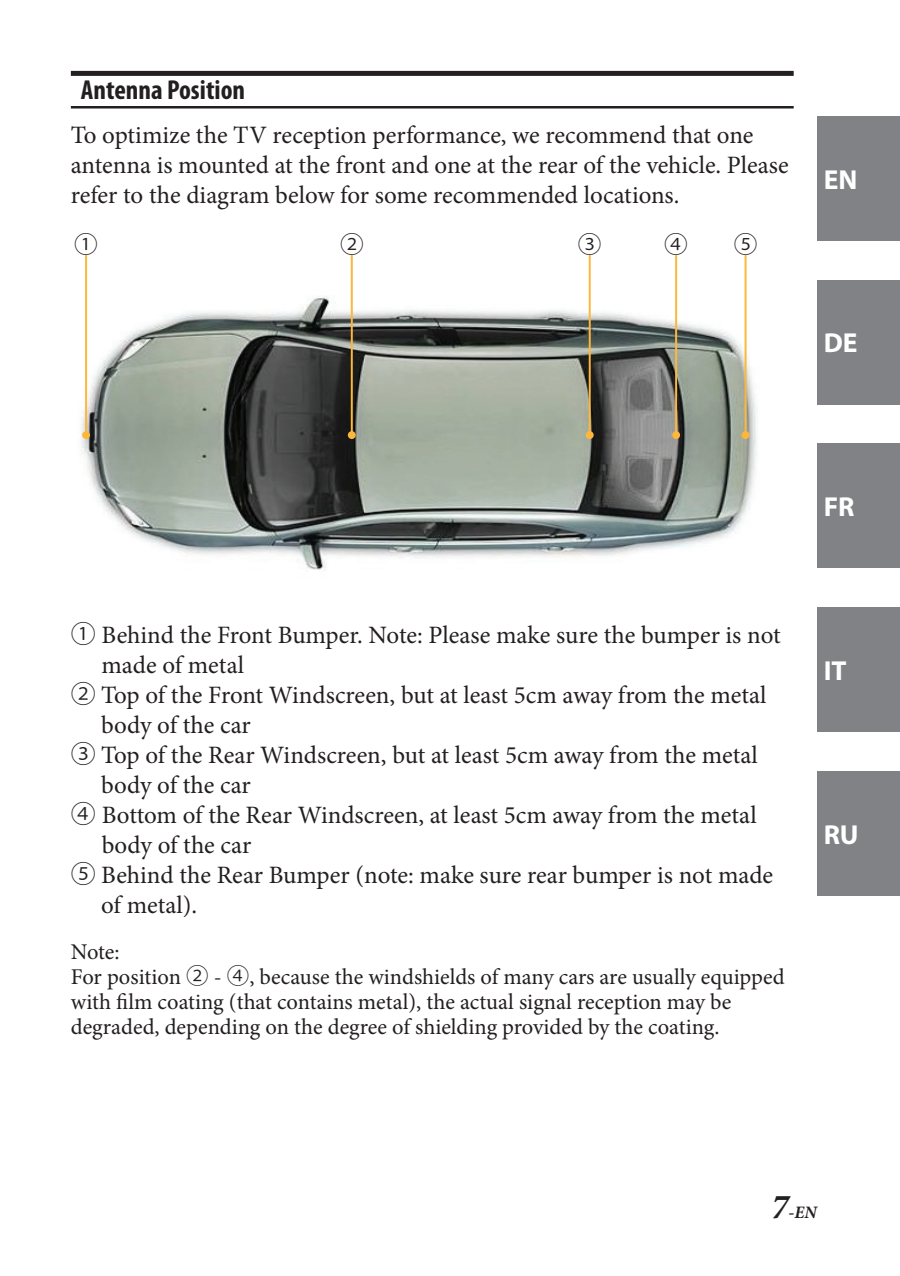
<style>
.page{position:relative;width:900px;height:1276px;background:#fff}
.page>*{position:absolute;margin:0;border:0;box-sizing:border-box;transform-origin:0 0}
.t1{font:700 condensed 27.5px "Myriad Pro";color:#231f20}
.t2{font:700 27.5px "Myriad Pro";color:#fff}
.t3{font:25px/30px "Minion Pro";letter-spacing:-.005em;color:#231f20}
.t4{font:23.75px "Koz Go Pro";color:#231f20}
.t5{font:22.5px/25px "Minion Pro";color:#231f20}
.t6{font:italic 700 17.5px "Minion Pro";color:#231f20}
.s1{font-family:"Koz Go Pro"}
.s2{font-size:35px}
</style>
<div class="page">
<div style="left:817px;top:116px;width:83px;height:124px;background:#808285"></div>
<div style="left:817px;top:280px;width:83px;height:124px;background:#808285"></div>
<div style="left:817px;top:444px;width:83px;height:124px;background:#808285"></div>
<div style="left:817px;top:607px;width:83px;height:124px;background:#808285"></div>
<div style="left:817px;top:771px;width:83px;height:124px;background:#808285"></div>
<div style="left:71px;top:71px;width:723px;height:5px;background:#231f20"></div>
<hr style="left:71px;top:106px;width:723px;height:2px;background:#231f20">
<img style="left:81px;top:289px;width:676px;height:281px">
<hr style="left:85px;top:255px;width:2px;height:180px;background:#fdb73b">
<div style="left:82px;top:431px;width:8px;height:8px;background:#fdb73b;border-radius:50%"></div>
<hr style="left:351px;top:254px;width:2px;height:181px;background:#fdb73b">
<div style="left:348px;top:431px;width:8px;height:8px;background:#fdb73b;border-radius:50%"></div>
<hr style="left:589px;top:255px;width:2px;height:180px;background:#fdb73b">
<div style="left:586px;top:431px;width:8px;height:8px;background:#fdb73b;border-radius:50%"></div>
<hr style="left:675px;top:255px;width:2px;height:180px;background:#fdb73b">
<div style="left:672px;top:431px;width:8px;height:8px;background:#fdb73b;border-radius:50%"></div>
<hr style="left:745px;top:255px;width:2px;height:180px;background:#fdb73b">
<div style="left:742px;top:431px;width:8px;height:8px;background:#fdb73b;border-radius:50%"></div>
<p class="t1" style="left:81px;top:73px;width:166px">Antenna Position</p>
<p class="t3" style="left:71px;top:120px;width:719px">To optimize the TV reception performance, we recommend that one antenna is mounted at the front and one at the rear of the vehicle. Please refer to the diagram below for some recommended locations.</p>
<p class="t4" style="left:74px;top:229px;width:25px">①</p>
<p class="t4" style="left:340px;top:229px;width:25px">②</p>
<p class="t4" style="left:578px;top:229px;width:25px">③</p>
<p class="t4" style="left:664px;top:229px;width:25px">④</p>
<p class="t4" style="left:734px;top:229px;width:25px">⑤</p>
<p class="t2" style="left:824px;top:161px;width:35px">EN</p>
<p class="t2" style="left:824px;top:325px;width:35px">DE</p>
<p class="t2" style="left:824px;top:489px;width:32px">FR</p>
<p class="t3" style="left:71px;top:620px;width:711px"><span class="s1">①</span> Behind the Front Bumper. Note: Please make sure the bumper is not</p>
<p class="t3" style="left:102px;top:650px;width:144px">made of metal</p>
<p class="t3" style="left:71px;top:680px;width:697px"><span class="s1">②</span> Top of the Front Windscreen, but at least 5cm away from the metal</p>
<p class="t3" style="left:101px;top:710px;width:151px">body of the car</p>
<p class="t3" style="left:71px;top:740px;width:689px"><span class="s1">③</span> Top of the Rear Windscreen, but at least 5cm away from the metal</p>
<p class="t3" style="left:101px;top:770px;width:151px">body of the car</p>
<p class="t3" style="left:71px;top:800px;width:687px"><span class="s1">④</span> Bottom of the Rear Windscreen, at least 5cm away from the metal</p>
<p class="t3" style="left:102px;top:830px;width:151px">body of the car</p>
<p class="t3" style="left:71px;top:860px;width:704px"><span class="s1">⑤</span> Behind the Rear Bumper (note: make sure rear bumper is not made</p>
<p class="t3" style="left:101px;top:890px;width:98px">of metal).</p>
<p class="t5" style="left:71px;top:939px;width:715px">Note:<br>For position <span class="s1">②</span> - <span class="s1">④</span>, because the windshields of many cars are usually equipped with film coating (that contains metal), the actual signal reception may be degraded, depending on the degree of shielding provided by the coating.</p>
<p class="t2" style="left:824px;top:652px;width:24px">IT</p>
<p class="t2" style="left:824px;top:816px;width:36px">RU</p>
<p class="t6" style="left:771px;top:1199px;width:47px"><span class="s2">7</span>-EN</p>
</div>
